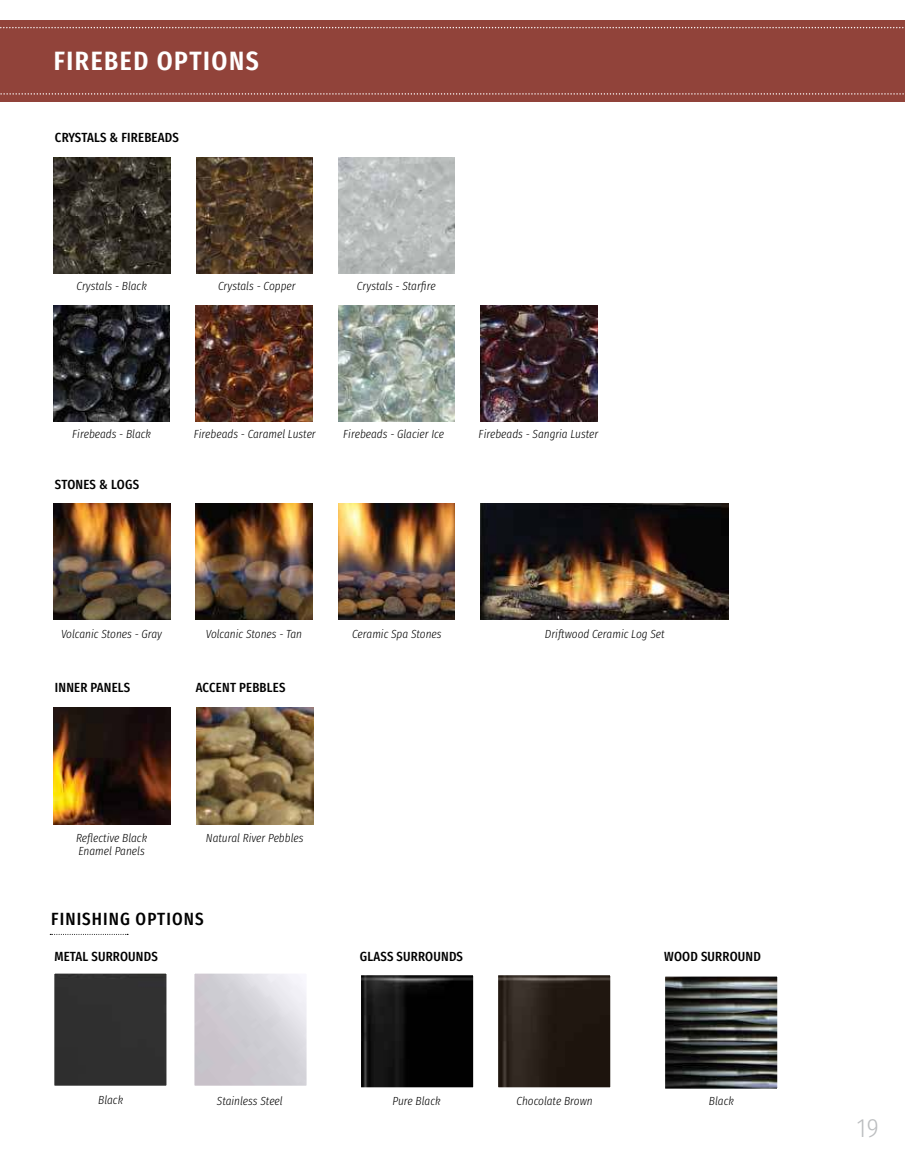
<style>
.page{position:relative;width:905px;height:1161px;background:#fff}
.page>*{position:absolute;margin:0;border:0;box-sizing:border-box;transform-origin:0 0}
.t1{font:600 26.4px "Fira Sans Condensed";letter-spacing:.06em;color:#fff}
.t2{font:300 26.4px "Fira Sans Condensed";color:#bcbec0}
.t3{font:500 17.7px "Fira Sans Condensed";letter-spacing:.06em;color:#000}
.t4{font:500 13.2px "Fira Sans Condensed";letter-spacing:.015em;color:#000}
.t5{font:italic 300 11.7px/13.2px "Fira Sans Condensed";color:#000}
</style>
<div class="page">
<div style="left:0;top:20px;width:904px;height:81px;background:#91433a"></div>
<svg style="left:0;top:93px;width:905px;height:2px"></svg>
<svg style="left:0;top:27px;width:905px;height:1px"></svg>
<svg style="left:50px;top:934px;width:78px;height:1px"></svg>
<img style="left:54px;top:503px;width:116px;height:117px">
<img style="left:196px;top:503px;width:116px;height:117px">
<img style="left:338px;top:503px;width:117px;height:117px">
<img style="left:480px;top:503px;width:249px;height:117px">
<img style="left:196px;top:708px;width:117px;height:116px">
<img style="left:54px;top:708px;width:116px;height:116px">
<img style="left:54px;top:157px;width:116px;height:117px">
<img style="left:196px;top:157px;width:116px;height:117px">
<img style="left:338px;top:157px;width:116px;height:117px">
<img style="left:196px;top:306px;width:116px;height:116px">
<img style="left:54px;top:306px;width:116px;height:116px">
<img style="left:480px;top:306px;width:117px;height:116px">
<img style="left:338px;top:306px;width:116px;height:116px">
<div style="left:56px;top:975px;width:109px;height:109px;background:#2f2f2f"></div>
<div style="left:52px;top:971px;width:117px;height:117px;border:3px solid #fff"></div>
<div style="left:192px;top:971px;width:117px;height:117px;border:3px solid #fff"></div>
<img style="left:362px;top:977px;width:110px;height:109px">
<div style="left:358px;top:973px;width:118px;height:117px;border:3px solid #fff"></div>
<img style="left:499px;top:977px;width:110px;height:109px">
<div style="left:495px;top:973px;width:118px;height:117px;border:3px solid #fff"></div>
<img style="left:666px;top:978px;width:109px;height:109px">
<div style="left:662px;top:974px;width:117px;height:117px;border:3px solid #fff"></div>
<h1 class="t1" style="left:54px;top:43px;width:207px">FIREBED OPTIONS</h1>
<p class="t4" style="left:55px;top:128px;width:125px">CRYSTALS &amp; FIREBEADS</p>
<p class="t5" style="left:76px;top:279px;width:72px">Crystals - Black</p>
<p class="t5" style="left:218px;top:279px;width:79px">Crystals - Copper</p>
<p class="t5" style="left:357px;top:279px;width:80px">Crystals - Starfire</p>
<p class="t5" style="left:72px;top:428px;width:80px">Firebeads - Black</p>
<p class="t4" style="left:55px;top:475px;width:86px">STONES &amp; LOGS</p>
<p class="t5" style="left:194px;top:428px;width:124px">Firebeads - Caramel Luster</p>
<p class="t5" style="left:343px;top:428px;width:102px">Firebeads - Glacier Ice</p>
<p class="t5" style="left:478px;top:428px;width:121px">Firebeads - Sangria Luster</p>
<p class="t5" style="left:61px;top:627px;width:103px">Volcanic Stones - Gray</p>
<p class="t5" style="left:206px;top:627px;width:98px">Volcanic Stones - Tan</p>
<p class="t5" style="left:352px;top:627px;width:91px">Ceramic Spa Stones</p>
<p class="t5" style="left:545px;top:627px;width:121px">Driftwood Ceramic Log Set</p>
<p class="t4" style="left:55px;top:678px;width:77px">INNER PANELS</p>
<p class="t4" style="left:196px;top:678px;width:91px">ACCENT PEBBLES</p>
<p class="t5" style="left:76px;top:831px;width:73px">Reflective Black<br>Enamel Panels</p>
<p class="t5" style="left:206px;top:831px;width:99px">Natural River Pebbles</p>
<h2 class="t3" style="left:51px;top:906px;width:154px">FINISHING OPTIONS</h2>
<p class="t4" style="left:54px;top:947px;width:105px">METAL SURROUNDS</p>
<p class="t4" style="left:360px;top:947px;width:105px">GLASS SURROUNDS</p>
<p class="t4" style="left:664px;top:947px;width:98px">WOOD SURROUND</p>
<p class="t5" style="left:98px;top:1093px;width:26px">Black</p>
<p class="t5" style="left:217px;top:1094px;width:67px">Stainless Steel</p>
<p class="t5" style="left:392px;top:1094px;width:50px">Pure Black</p>
<p class="t5" style="left:516px;top:1094px;width:78px">Chocolate Brown</p>
<p class="t5" style="left:709px;top:1094px;width:26px">Black</p>
<h1 class="t2" style="left:856px;top:1109px;width:24px">19</h1>
</div>
